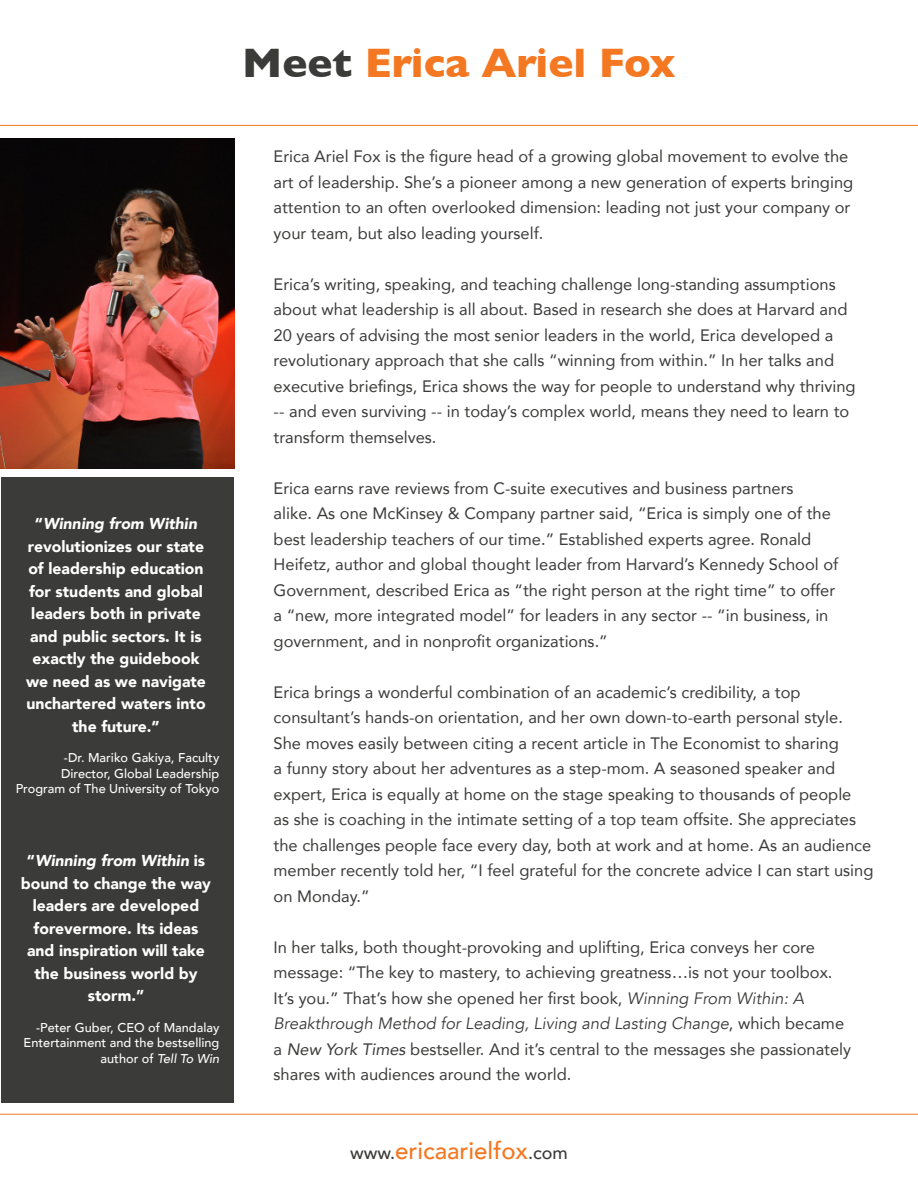
<style>
.page{position:relative;width:918px;height:1188px;background:#fff}
.page>*{position:absolute;margin:0;border:0;box-sizing:border-box;transform-origin:0 0}
.t1{font:700 42px "Gill Sans";color:#f47721}
.t2{font:500 24px "Avenir";color:#f47721}
.t3{font:16.5px/25.5px "Avenir";color:#3b3b3a}
.t4{font:900 15.75px/22.5px "Avenir";color:#fff;text-align:center}
.t5{font:500 12.75px/15.3px "Avenir";color:#fff;text-align:right}
.s1{color:#3b3b3a}
.s2{font-style:italic}
.s3{font-size:18px;color:#3b3b3a}
</style>
<div class="page">
<div style="left:1px;top:477px;width:233px;height:626px;background:#3b3b3a"></div>
<img style="left:0;top:139px;width:234px;height:329px">
<hr style="left:0;top:125px;width:918px;height:1px;background:#f47721">
<hr style="left:0;top:1114px;width:918px;height:1px;background:#f47721">
<h1 class="t1" style="left:242px;top:30px;width:435px"><span class="s1">Meet</span> Erica Ariel Fox</h1>
<p class="t4" style="left:26px;top:512px;width:181px">“<span class="s2">Winning from Within </span>revolutionizes our state of leadership education for students and global leaders both in private and public sectors. It is exactly the guidebook we need as we navigate unchartered waters into the future.”</p>
<p class="t5" style="left:16px;top:750px;width:205px">-Dr. Mariko Gakiya, Faculty<br>Director, Global Leadership<br>Program of The University of Tokyo</p>
<p class="t4" style="left:21px;top:849px;width:192px">“<span class="s2">Winning from Within</span> is bound to change the way leaders are developed forevermore. Its ideas and inspiration will take the business world by storm.”</p>
<p class="t5" style="left:24px;top:1019px;width:197px">-Peter Guber, CEO of Mandalay<br>Entertainment and the bestselling author of <span class="s2">Tell To Win</span></p>
<p class="t3" style="left:274px;top:143px;width:581px">Erica Ariel Fox is the figure head of a growing global movement to evolve the art of leadership. She’s a pioneer among a new generation of experts bringing attention to an often overlooked dimension: leading not just your company or your team, but also leading yourself.</p>
<p class="t3" style="left:274px;top:271px;width:584px">Erica’s writing, speaking, and teaching challenge long-standing assumptions about what leadership is all about. Based in research she does at Harvard and 20 years of advising the most senior leaders in the world, Erica developed a revolutionary approach that she calls “winning from within.” In her talks and executive briefings, Erica shows the way for people to understand why thriving -- and even surviving -- in today’s complex world, means they need to learn to transform themselves.</p>
<p class="t3" style="left:274px;top:475px;width:566px">Erica earns rave reviews from C-suite executives and business partners<br>alike. As one McKinsey &amp; Company partner said, “Erica is simply one of the best leadership teachers of our time.” Established experts agree. Ronald Heifetz, author and global thought leader from Harvard’s Kennedy School of Government, described Erica as “the right person at the right time” to offer a “new, more integrated model” for leaders in any sector -- “in business, in government, and in nonprofit organizations.”</p>
<p class="t3" style="left:274px;top:679px;width:601px">Erica brings a wonderful combination of an academic’s credibility, a top consultant’s hands-on orientation, and her own down-to-earth personal style.<br>She moves easily between citing a recent article in The Economist to sharing<br>a funny story about her adventures as a step-mom. A seasoned speaker and expert, Erica is equally at home on the stage speaking to thousands of people<br>as she is coaching in the intimate setting of a top team offsite. She appreciates the challenges people face every day, both at work and at home. As an audience member recently told her, “I feel grateful for the concrete advice I can start using on Monday.”</p>
<p class="t3" style="left:274px;top:934px;width:579px">In her talks, both thought-provoking and uplifting, Erica conveys her core message: “The key to mastery, to achieving greatness…is not your toolbox.<br>It’s you.” That’s how she opened her first book, <span class="s2">Winning From Within: A Breakthrough Method for Leading, Living and Lasting Change</span>, which became a <span class="s2">New York Times</span> bestseller. And it’s central to the messages she passionately shares with audiences around the world.</p>
<h2 class="t2" style="left:350px;top:1130px;width:219px"><span class="s3">www.</span>ericaarielfox<span class="s3">.com</span></h2>
</div>
